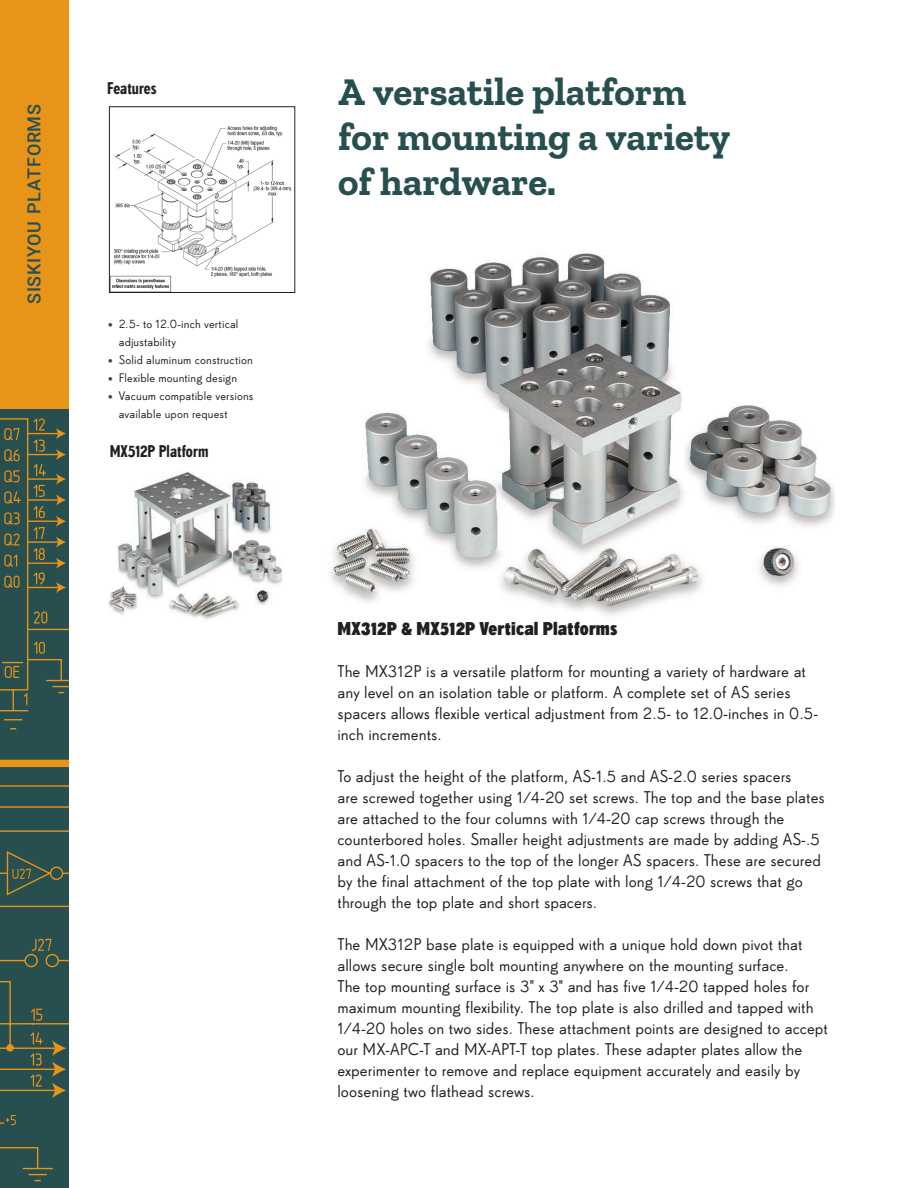
<style>
.page{position:relative;width:918px;height:1188px;background:#fff}
.page>*{position:absolute;margin:0;border:0;box-sizing:border-box;transform-origin:0 0}
.Headline{font:700 39px/45px "Zilla Slab";color:#274f4f}
.BODY_COPY{font:18px "Super Grotesk B Cd Bd LF";letter-spacing:.01em;color:#231f20}
.TAB{font:500 18px "Roboto";letter-spacing:.035em;color:#274f4f}
.BODY_COPY-2{font:16.5px/21px "Super Grotesk B Rg LF";color:#231f20}
.Captions_Title{font:16.5px "Super Grotesk B Cd Med LF";letter-spacing:.005em;color:#231f20}
.t1{font:12px/18px "Super Grotesk B Rg LF";letter-spacing:.01em;color:#231f20}
.s1{color:#274f4f}
</style>
<div class="page">
<div style="left:0;top:2px;width:68px;height:1186px;background:#274f4f"></div>
<div style="left:0;top:0;width:68px;height:409px;background:#e89418"></div>
<svg style="left:4px;top:719px;width:18px;height:1px"></svg>
<div style="left:0;top:760px;width:68px;height:7px;background:#e89418"></div>
<hr style="left:23px;top:1168px;width:30px;height:1px;background:#e89418">
<svg style="left:0;top:1147px;width:47px;height:34px"></svg>
<svg style="left:0;top:418px;width:68px;height:293px"></svg>
<svg style="left:0;top:785px;width:68px;height:340px"></svg>
<img style="left:331px;top:251px;width:504px;height:364px">
<img style="left:111px;top:126px;width:180px;height:165px">
<div style="left:109px;top:107px;width:186px;height:186px;border:1px solid #231f20"></div>
<img style="left:108px;top:471px;width:174px;height:149px">
<p class="TAB" style="left:21px;top:304px;width:201px;rotate:-90deg">SISKIYOU PLATFORMS</p>
<p class="Captions_Title" style="left:107px;top:78px;width:51px">Features</p>
<p class="t1" style="left:119px;top:314px;width:121px;text-indent:-10px"><span class="s1">•</span> 2.5- to 12.0-inch vertical adjustability</p>
<p class="t1" style="left:108px;top:350px;width:146px"><span class="s1">•</span> Solid aluminum construction</p>
<p class="t1" style="left:108px;top:368px;width:130px"><span class="s1">•</span> Flexible mounting design</p>
<p class="t1" style="left:119px;top:386px;width:136px;text-indent:-10px"><span class="s1">•</span> Vacuum compatible versions available upon request</p>
<p class="Captions_Title" style="left:110px;top:441px;width:100px">MX512P Platform</p>
<p class="Headline" style="left:338px;top:70px;width:393px">A versatile platform for mounting a variety of hardware.</p>
<p class="BODY_COPY" style="left:338px;top:618px;width:281px">MX312P &amp; MX512P Vertical Platforms</p>
<p class="BODY_COPY-2" style="left:338px;top:660px;width:470px">The MX312P is a versatile platform for mounting a variety of hardware at</p>
<p class="BODY_COPY-2" style="left:338px;top:681px;width:482px">any level on an isolation table or platform. A complete set of AS series spacers allows flexible vertical adjustment from 2.5- to 12.0-inches in 0.5- inch increments.</p>
<p class="BODY_COPY-2" style="left:338px;top:765px;width:456px">To adjust the height of the platform, AS-1.5 and AS-2.0 series spacers</p>
<p class="BODY_COPY-2" style="left:338px;top:786px;width:489px">are screwed together using 1⁄4-20 set screws. The top and the base plates are attached to the four columns with 1⁄4-20 cap screws through the counterbored holes. Smaller height adjustments are made by adding AS-.5 and AS-1.0 spacers to the top of the longer AS spacers. These are secured by the final attachment of the top plate with long 1⁄4-20 screws that go through the top plate and short spacers.</p>
<p class="BODY_COPY-2" style="left:338px;top:933px;width:492px">The MX312P base plate is equipped with a unique hold down pivot that allows secure single bolt mounting anywhere on the mounting surface.<br>The top mounting surface is 3" x 3" and has five 1⁄4-20 tapped holes for maximum mounting flexibility. The top plate is also drilled and tapped with 1⁄4-20 holes on two sides. These attachment points are designed to accept our MX-APC-T and MX-APT-T top plates. These adapter plates allow the experimenter to remove and replace equipment accurately and easily by loosening two flathead screws.</p>
</div>
